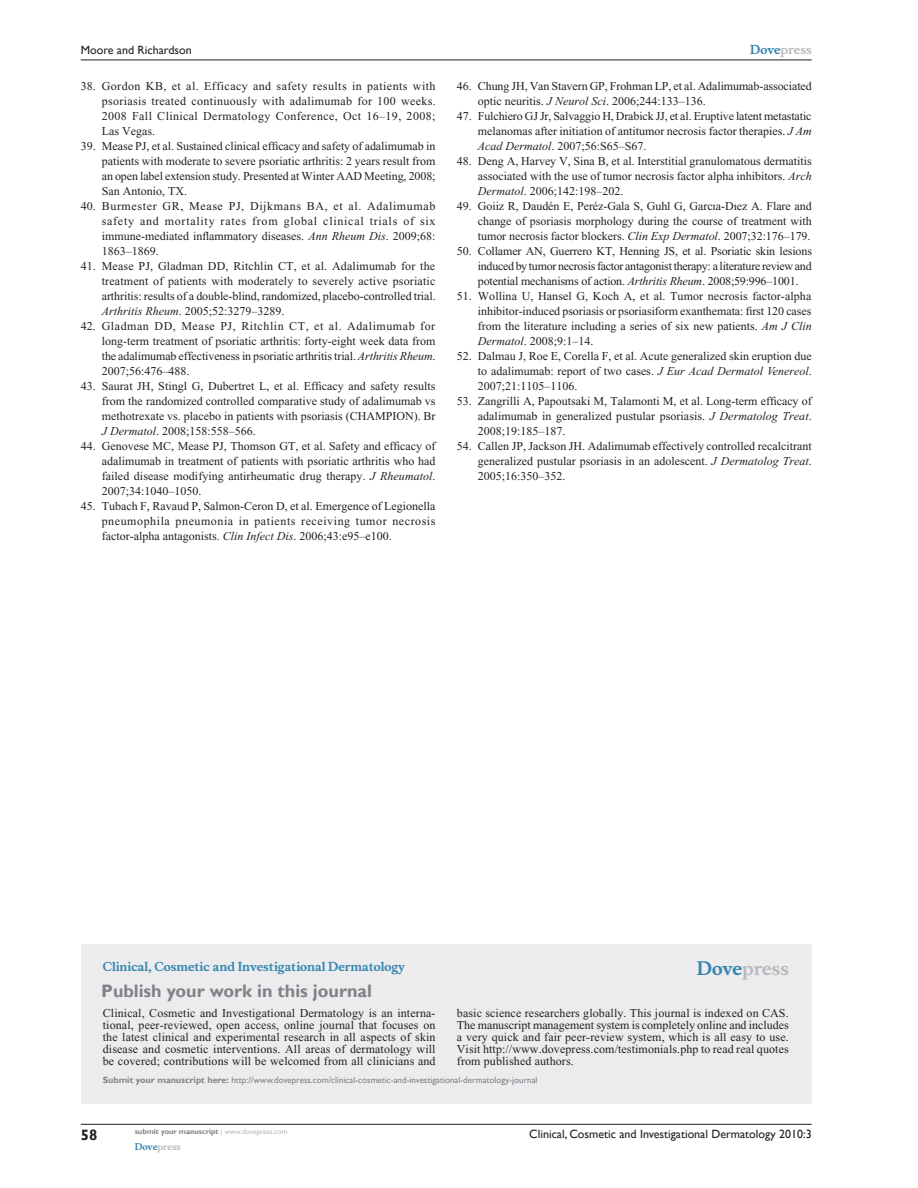
<style>
.page{position:relative;width:918px;height:1188px;background:#fff}
.page>*{position:absolute;margin:0;border:0;box-sizing:border-box;transform-origin:0 0}
.t1{font:700 18px "Gill Sans";color:#808285}
.t2{font:700 18px "Musee";color:#b8b9bc}
.t3{font:700 15px "Gill Sans";color:#231f20}
.t4{font:12px/15px "Times New Roman";color:#231f20;text-align:justify}
.t5{font:12px "Gill Sans";color:#231f20}
.t6{font:700 12px "Musee";color:#3485ae}
.t7{font:700 12px "Musee";color:#b8b9bc}
.t8{font:9px "Gill Sans";color:#808285}
.t9{font:700 9px "Musee";color:#b8b9bc}
.t10{font:700 7.5px "Gill Sans";color:#808285}
.s1{color:#3485ae}
.s2{font-style:italic}
.s3{font-weight:700}
.s4{font-weight:400;color:#b8b9bc}
</style>
<div class="page">
<div style="left:81px;top:944px;width:731px;height:159px;background:#ececee"></div>
<hr style="left:81px;top:1124px;width:731px;height:1px;background:#231f20">
<hr style="left:81px;top:60px;width:731px;height:1px;background:#231f20">
<p class="t5" style="left:81px;top:43px;width:112px">Moore and Richardson</p>
<p class="t7" style="left:750px;top:43px;width:63px"><span class="s1">Dove</span>press</p>
<p class="t4" style="left:102px;top:79px;width:335px;text-indent:-21px">38. Gordon KB, et al. Efficacy and safety results in patients with psoriasis treated continuously with adalimumab for 100 weeks.<br>2008 Fall Clinical Dermatology Conference, Oct 16–19, 2008; Las Vegas.</p>
<p class="t4" style="left:102px;top:139px;width:335px;text-indent:-21px">39. Mease PJ, et al. Sustained clinical efficacy and safety of adalimumab in patients with moderate to severe psoriatic arthritis: 2 years result from an open label extension study. Presented at Winter AAD Meeting, 2008; San Antonio, TX.</p>
<p class="t4" style="left:102px;top:199px;width:335px;text-indent:-21px">40. Burmester GR, Mease PJ, Dijkmans BA, et al. Adalimumab safety and mortality rates from global clinical trials of six immune-mediated inflammatory diseases. <span class="s2">Ann Rheum Dis</span>. 2009;68:<br>1863–1869.</p>
<p class="t4" style="left:102px;top:259px;width:335px;text-indent:-21px">41. Mease PJ, Gladman DD, Ritchlin CT, et al. Adalimumab for the treatment of patients with moderately to severely active psoriatic arthritis: results of a double-blind, randomized, placebo-controlled trial.<br><span class="s2">Arthritis Rheum</span>. 2005;52:3279–3289.</p>
<p class="t4" style="left:102px;top:319px;width:335px;text-indent:-21px">42. Gladman DD, Mease PJ, Ritchlin CT, et al. Adalimumab for long-term treatment of psoriatic arthritis: forty-eight week data from the adalimumab effectiveness in psoriatic arthritis trial. <span class="s2">Arthritis Rheum</span>.<br>2007;56:476–488.</p>
<p class="t4" style="left:102px;top:379px;width:335px;text-indent:-21px">43. Saurat JH, Stingl G, Dubertret L, et al. Efficacy and safety results from the randomized controlled comparative study of adalimumab vs methotrexate vs. placebo in patients with psoriasis (CHAMPION). Br <span class="s2">J Dermatol</span>. 2008;158:558–566.</p>
<p class="t4" style="left:102px;top:439px;width:335px;text-indent:-21px">44. Genovese MC, Mease PJ, Thomson GT, et al. Safety and efficacy of adalimumab in treatment of patients with psoriatic arthritis who had failed disease modifying antirheumatic drug therapy. <span class="s2">J Rheumatol</span>.<br>2007;34:1040–1050.</p>
<p class="t4" style="left:102px;top:499px;width:335px;text-indent:-21px">45. Tubach F, Ravaud P, Salmon-Ceron D, et al. Emergence of Legionella pneumophila pneumonia in patients receiving tumor necrosis factor-alpha antagonists. <span class="s2">Clin Infect Dis</span>. 2006;43:e95–e100.</p>
<p class="t4" style="left:478px;top:79px;width:335px;text-indent:-21px">46. Chung JH, Van Stavern GP, Frohman LP, et al. Adalimumab-associated optic neuritis. <span class="s2">J Neurol Sci</span>. 2006;244:133–136.</p>
<p class="t4" style="left:478px;top:109px;width:335px;text-indent:-21px">47. Fulchiero GJ Jr, Salvaggio H, Drabick JJ, et al. Eruptive latent metastatic melanomas after initiation of antitumor necrosis factor therapies. <span class="s2">J Am Acad Dermatol</span>. 2007;56:S65–S67.</p>
<p class="t4" style="left:478px;top:154px;width:335px;text-indent:-21px">48. Deng A, Harvey V, Sina B, et al. Interstitial granulomatous dermatitis associated with the use of tumor necrosis factor alpha inhibitors. <span class="s2">Arch Dermatol</span>. 2006;142:198–202.</p>
<p class="t4" style="left:478px;top:199px;width:335px;text-indent:-21px">49. Goiiz R, Daudén E, Peréz-Gala S, Guhl G, Garcıa-Dıez A. Flare and change of psoriasis morphology during the course of treatment with tumor necrosis factor blockers. <span class="s2">Clin Exp Dermatol</span>. 2007;32:176–179.</p>
<p class="t4" style="left:478px;top:244px;width:336px;text-indent:-21px">50. Collamer AN, Guerrero KT, Henning JS, et al. Psoriatic skin lesions induced by tumor necrosis factor antagonist therapy: a literature review and potential mechanisms of action. <span class="s2">Arthritis Rheum</span>. 2008;59:996–1001.</p>
<p class="t4" style="left:478px;top:289px;width:335px;text-indent:-21px">51. Wollina U, Hansel G, Koch A, et al. Tumor necrosis factor-alpha inhibitor-induced psoriasis or psoriasiform exanthemata: first 120 cases from the literature including a series of six new patients. <span class="s2">Am J Clin Dermatol</span>. 2008;9:1–14.</p>
<p class="t4" style="left:478px;top:349px;width:335px;text-indent:-21px">52. Dalmau J, Roe E, Corella F, et al. Acute generalized skin eruption due to adalimumab: report of two cases. <span class="s2">J Eur Acad Dermatol Venereol</span>.<br>2007;21:1105–1106.</p>
<p class="t4" style="left:478px;top:394px;width:335px;text-indent:-21px">53. Zangrilli A, Papoutsaki M, Talamonti M, et al. Long-term efficacy of adalimumab in generalized pustular psoriasis. <span class="s2">J Dermatolog Treat</span>.<br>2008;19:185–187.</p>
<p class="t4" style="left:478px;top:439px;width:335px;text-indent:-21px">54. Callen JP, Jackson JH. Adalimumab effectively controlled recalcitrant generalized pustular psoriasis in an adolescent. <span class="s2">J Dermatolog Treat</span>.<br>2005;16:350–352.</p>
<p class="t6" style="left:103px;top:959px;width:304px">Clinical, Cosmetic and Investigational Dermatology</p>
<h1 class="t1" style="left:101px;top:980px;width:272px">Publish your work in this journal</h1>
<h1 class="t2" style="left:697px;top:958px;width:94px"><span class="s1">Dove</span>press</h1>
<p class="t4" style="left:103px;top:1007px;width:334px;line-height:12px">Clinical, Cosmetic and Investigational Dermatology is an interna&shy;tional, peer-reviewed, open access, online journal that focuses on the latest clinical and experimental research in all aspects of skin disease and cosmetic interventions. All areas of dermatology will be covered; contributions will be welcomed from all clinicians and</p>
<p class="t4" style="left:457px;top:1007px;width:333px;line-height:12px">basic science researchers globally. This journal is indexed on CAS.<br>The manuscript management system is completely online and includes a very quick and fair peer-review system, which is all easy to use.<br>Visit http://www.dovepress.com/testimonials.php to read real quotes from published authors.</p>
<p class="t8" style="left:103px;top:1075px;width:436px"><span class="s3">Submit your manuscript here:</span> http://www.dovepress.com/clinical-cosmetic-and-investigational-dermatology-journal</p>
<p class="t3" style="left:81px;top:1126px;width:18px">58</p>
<p class="t10" style="left:135px;top:1127px;width:154px">submit your manuscript <span class="s4">| www.dovepress.com</span></p>
<p class="t9" style="left:135px;top:1141px;width:48px"><span class="s1">Dove</span>press</p>
<p class="t5" style="left:529px;top:1127px;width:284px">Clinical, Cosmetic and Investigational Dermatology 2010:3</p>
</div>
